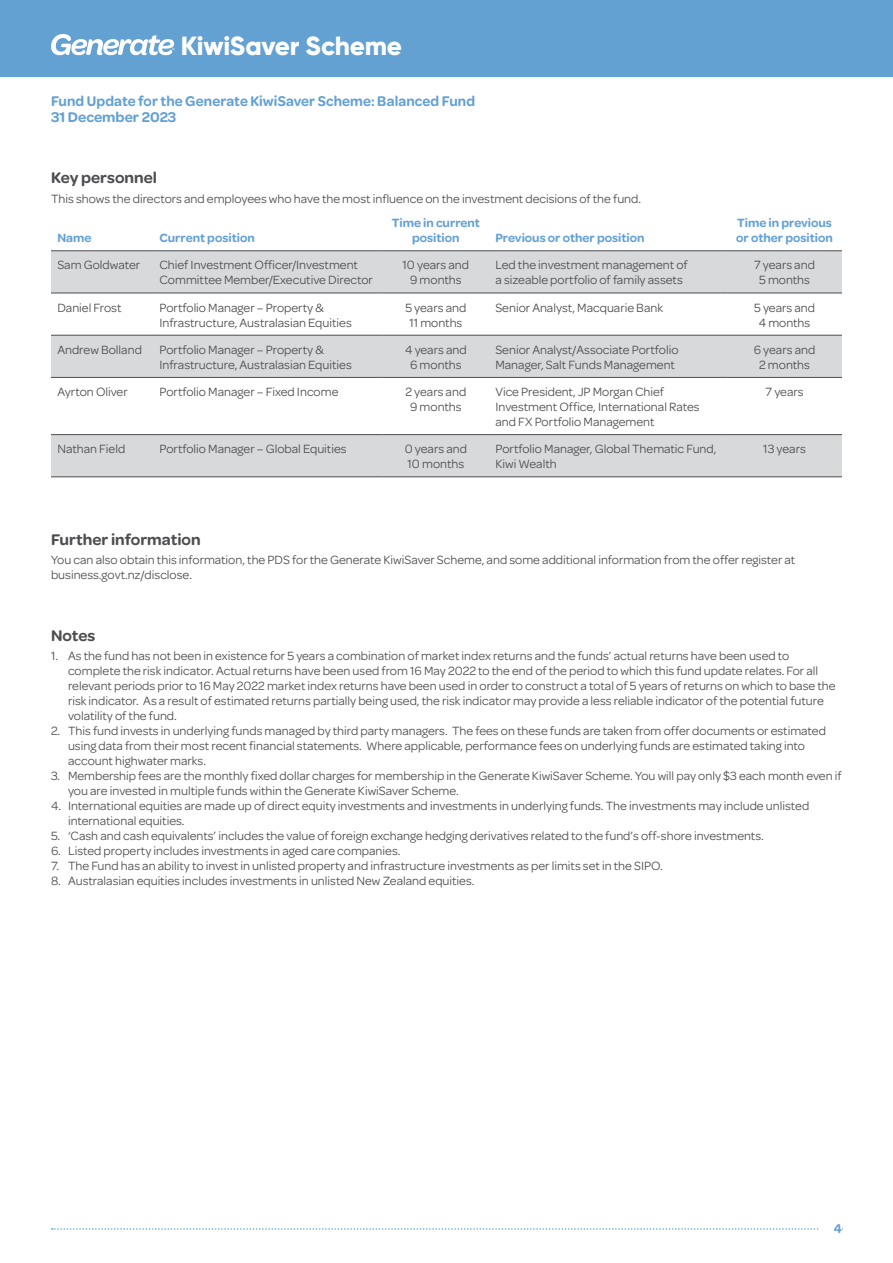
<style>
.page{position:relative;width:893px;height:1263px;background:#fff}
.page>*{position:absolute;margin:0;border:0;box-sizing:border-box;transform-origin:0 0}
.t1{font:800 26.25px "Gilroy";letter-spacing:-.01em;color:#fff}
.t2{font:600 16.5px "Omnes";color:#4d4d4f}
.t3{font:600 15px/16.5px "Omnes";letter-spacing:.01em;color:#63a1d3;scale:.96 1}
.t4{font:600 13.5px "Omnes";color:#63a1d3}
.t5{font:12.75px/15px "Omnes";color:#4d4d4f}
.t6{font:600 12.75px/15px "Omnes";color:#63a1d3;text-align:center}
</style>
<div class="page">
<svg style="left:52px;top:1228px;width:767px;height:2px"></svg>
<div style="left:0;top:0;width:893px;height:76px;background:#63a1d3"></div>
<svg style="left:51px;top:34px;width:123px;height:21px"></svg>
<svg style="left:51px;top:251px;width:791px;height:226px;fill:#d7d9da"></svg>
<hr style="left:51px;top:250px;width:102px;height:1px;background:#4d4d4f">
<hr style="left:153px;top:250px;width:230px;height:1px;background:#4d4d4f">
<hr style="left:383px;top:250px;width:106px;height:1px;background:#4d4d4f">
<hr style="left:489px;top:250px;width:238px;height:1px;background:#4d4d4f">
<hr style="left:727px;top:250px;width:115px;height:1px;background:#4d4d4f">
<hr style="left:51px;top:293px;width:102px;height:1px;background:#4d4d4f">
<hr style="left:153px;top:293px;width:230px;height:1px;background:#4d4d4f">
<hr style="left:51px;top:335px;width:102px;height:1px;background:#4d4d4f">
<hr style="left:153px;top:335px;width:230px;height:1px;background:#4d4d4f">
<hr style="left:51px;top:434px;width:102px;height:1px;background:#4d4d4f">
<hr style="left:153px;top:434px;width:230px;height:1px;background:#4d4d4f">
<hr style="left:383px;top:293px;width:106px;height:1px;background:#4d4d4f">
<hr style="left:383px;top:335px;width:106px;height:1px;background:#4d4d4f">
<hr style="left:383px;top:434px;width:106px;height:1px;background:#4d4d4f">
<hr style="left:489px;top:293px;width:238px;height:1px;background:#4d4d4f">
<hr style="left:727px;top:293px;width:115px;height:1px;background:#4d4d4f">
<hr style="left:489px;top:335px;width:238px;height:1px;background:#4d4d4f">
<hr style="left:727px;top:335px;width:115px;height:1px;background:#4d4d4f">
<hr style="left:489px;top:434px;width:238px;height:1px;background:#4d4d4f">
<hr style="left:727px;top:434px;width:115px;height:1px;background:#4d4d4f">
<hr style="left:51px;top:377px;width:102px;height:1px;background:#4d4d4f">
<hr style="left:153px;top:377px;width:230px;height:1px;background:#4d4d4f">
<hr style="left:51px;top:477px;width:102px;height:1px;background:#4d4d4f">
<hr style="left:153px;top:477px;width:230px;height:1px;background:#4d4d4f">
<hr style="left:383px;top:377px;width:106px;height:1px;background:#4d4d4f">
<hr style="left:383px;top:477px;width:106px;height:1px;background:#4d4d4f">
<hr style="left:489px;top:377px;width:238px;height:1px;background:#4d4d4f">
<hr style="left:727px;top:377px;width:115px;height:1px;background:#4d4d4f">
<hr style="left:489px;top:477px;width:238px;height:1px;background:#4d4d4f">
<hr style="left:727px;top:477px;width:115px;height:1px;background:#4d4d4f">
<h1 class="t1" style="left:181px;top:29px;width:223px">KiwiSaver Scheme</h1>
<p class="t3" style="left:51px;top:92px;width:443px">Fund Update for the Generate KiwiSaver Scheme: Balanced Fund<br>31 December 2023</p>
<p class="t2" style="left:51px;top:168px;width:107px">Key personnel</p>
<p class="t5" style="left:51px;top:191px;width:592px">This shows the directors and employees who have the most influence on the investment decisions of the fund.</p>
<p class="t6" style="left:57px;top:230px;width:36px">Name</p>
<p class="t6" style="left:159px;top:230px;width:97px">Current position</p>
<p class="t6" style="left:392px;top:215px;width:90px">Time in current position</p>
<p class="t6" style="left:495px;top:230px;width:151px">Previous or other position</p>
<p class="t6" style="left:736px;top:215px;width:98px;text-align:left">Time in previous or other position</p>
<p class="t5" style="left:57px;top:258px;width:84px">Sam Goldwater</p>
<p class="t5" style="left:159px;top:258px;width:215px">Chief Investment Officer/Investment<br>Committee Member/Executive Director</p>
<p class="t5" style="left:403px;top:258px;width:68px;text-align:center">10 years and<br>9 months</p>
<p class="t5" style="left:495px;top:258px;width:194px">Led the investment management of a sizeable portfolio of family assets</p>
<p class="t5" style="left:754px;top:258px;width:62px;text-align:center">7 years and<br>5 months</p>
<p class="t5" style="left:57px;top:300px;width:66px">Daniel Frost</p>
<p class="t5" style="left:159px;top:300px;width:194px">Portfolio Manager – Property &amp;<br>Infrastructure, Australasian Equities</p>
<p class="t5" style="left:405px;top:300px;width:62px;text-align:center">5 years and<br>11 months</p>
<p class="t5" style="left:495px;top:300px;width:169px">Senior Analyst, Macquarie Bank</p>
<p class="t5" style="left:754px;top:300px;width:62px;text-align:center">5 years and<br>4 months</p>
<p class="t5" style="left:57px;top:342px;width:86px">Andrew Bolland</p>
<p class="t5" style="left:159px;top:342px;width:194px">Portfolio Manager – Property &amp;<br>Infrastructure, Australasian Equities</p>
<p class="t5" style="left:405px;top:342px;width:63px;text-align:center">4 years and<br>6 months</p>
<p class="t5" style="left:495px;top:342px;width:185px">Senior Analyst/Associate Portfolio<br>Manager, Salt Funds Management</p>
<p class="t5" style="left:754px;top:342px;width:63px;text-align:center">6 years and<br>2 months</p>
<p class="t5" style="left:57px;top:384px;width:72px">Ayrton Oliver</p>
<p class="t5" style="left:159px;top:384px;width:180px">Portfolio Manager – Fixed Income</p>
<p class="t5" style="left:405px;top:384px;width:62px;text-align:center">2 years and<br>9 months</p>
<p class="t5" style="left:495px;top:384px;width:206px">Vice President, JP Morgan Chief<br>Investment Office, International Rates and FX Portfolio Management</p>
<p class="t5" style="left:766px;top:384px;width:39px">7 years</p>
<p class="t5" style="left:57px;top:442px;width:69px">Nathan Field</p>
<p class="t5" style="left:159px;top:442px;width:189px">Portfolio Manager – Global Equities</p>
<p class="t5" style="left:405px;top:442px;width:64px">0 years and<br>10 months</p>
<p class="t5" style="left:495px;top:442px;width:223px">Portfolio Manager, Global Thematic Fund,<br>Kiwi Wealth</p>
<p class="t5" style="left:763px;top:442px;width:44px">13 years</p>
<p class="t2" style="left:51px;top:530px;width:151px">Further information</p>
<p class="t5" style="left:51px;top:552px;width:746px">You can also obtain this information, the PDS for the Generate KiwiSaver Scheme, and some additional information from the offer register at business.govt.nz/disclose.</p>
<p class="t2" style="left:51px;top:626px;width:46px">Notes</p>
<p class="t5" style="left:68px;top:648px;width:769px;text-indent:-17px">1. As the fund has not been in existence for 5 years a combination of market index returns and the funds’ actual returns have been used to complete the risk indicator. Actual returns have been used from 16 May 2022 to the end of the period to which this fund update relates. For all relevant periods prior to 16 May 2022 market index returns have been used in order to construct a total of 5 years of returns on which to base the risk indicator. As a result of estimated returns partially being used, the risk indicator may provide a less reliable indicator of the potential future volatility of the fund.</p>
<p class="t5" style="left:68px;top:723px;width:759px;text-indent:-17px">2. This fund invests in underlying funds managed by third party managers. The fees on these funds are taken from offer documents or estimated using data from their most recent financial statements. Where applicable, performance fees on underlying funds are estimated taking into account highwater marks.</p>
<p class="t5" style="left:68px;top:768px;width:775px;text-indent:-17px">3. Membership fees are the monthly fixed dollar charges for membership in the Generate KiwiSaver Scheme. You will pay only $3 each month even if you are invested in multiple funds within the Generate KiwiSaver Scheme.</p>
<p class="t5" style="left:68px;top:798px;width:743px;text-indent:-17px">4. International equities are made up of direct equity investments and investments in underlying funds. The investments may include unlisted international equities.</p>
<p class="t5" style="left:51px;top:828px;width:714px">5. ‘Cash and cash equivalents’ includes the value of foreign exchange hedging derivatives related to the fund’s off-shore investments.</p>
<p class="t5" style="left:51px;top:843px;width:351px">6. Listed property includes investments in aged care companies.</p>
<p class="t5" style="left:51px;top:858px;width:613px">7. The Fund has an ability to invest in unlisted property and infrastructure investments as per limits set in the SIPO.</p>
<p class="t5" style="left:51px;top:873px;width:425px">8. Australasian equities includes investments in unlisted New Zealand equities.</p>
<p class="t4" style="left:834px;top:1221px;width:10px">4</p>
</div>
